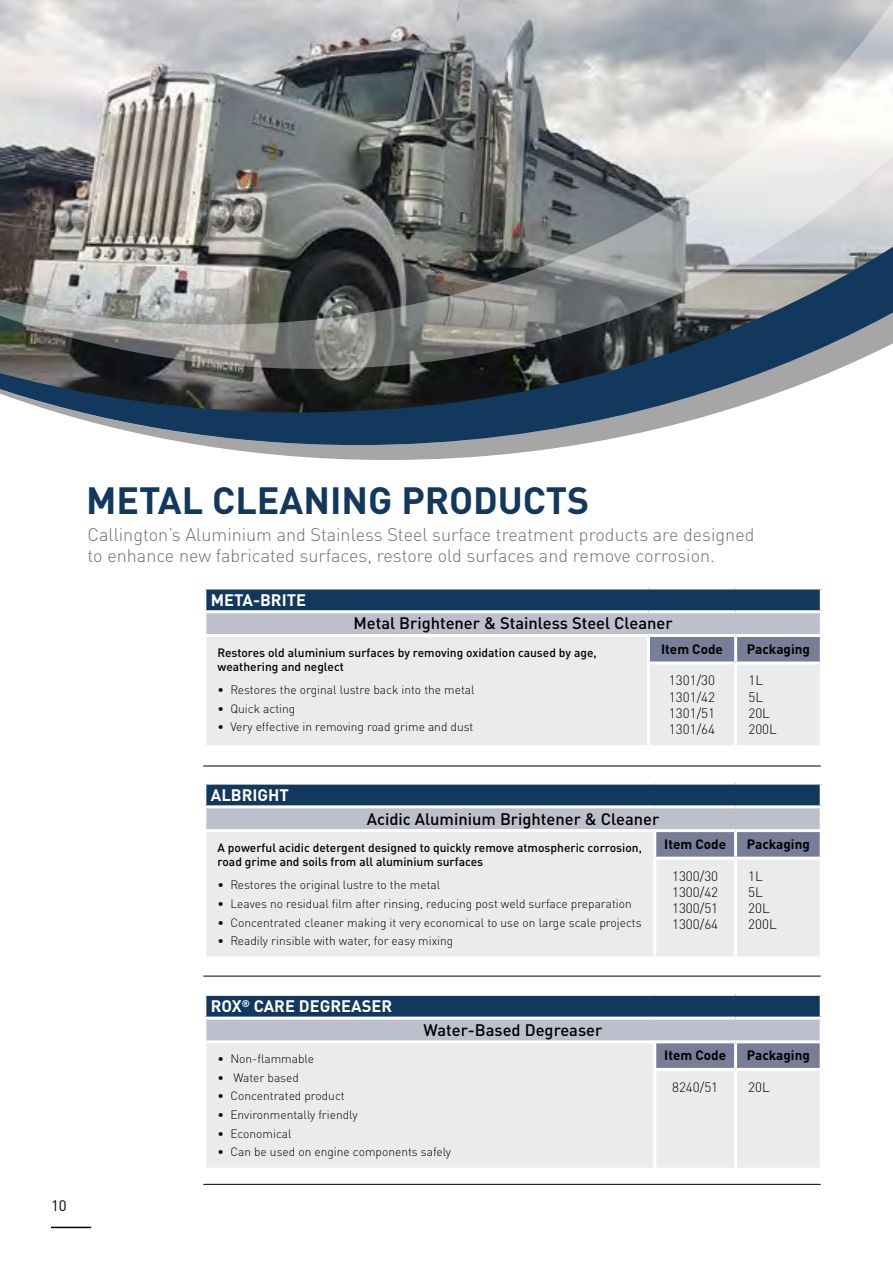
<style>
.page{position:relative;width:893px;height:1263px;background:#fff}
.page>*{position:absolute;margin:0;border:0;box-sizing:border-box;transform-origin:0 0}
.t1{font:700 37.5px "DIN Pro";color:#13385e}
.t2{font:300 18px/21.6px "DIN Pro";color:#6d6f71}
.t3{font:500 16.5px "DIN Pro";color:#000}
.t4{font:700 16.5px "DIN Pro";color:#fff}
.t5{font:15px "DIN Pro";color:#000}
.t6{font:300 13.5px/16.2px "DIN Pro";color:#000;text-align:justify}
.t7{font:700 13.5px "DIN Pro";color:#000}
.t8{font:300 12px "DIN Pro";color:#000}
.t9{font:500 12px/14.4px "DIN Pro";color:#000}
</style>
<div class="page">
<svg style="left:200px;top:445px;width:376px;height:15px;fill:#a6a6a6"></svg>
<svg style="left:0;top:369px;width:838px;height:76px"></svg>
<svg style="left:0;top:0;width:892px;height:369px;background:#949697"></svg>
<svg style="left:892px;top:0;width:1px;height:344px"></svg>
<hr style="left:51px;top:1227px;width:40px;height:1px;background:#000">
<div style="left:205px;top:588px;width:616px;height:24px;background:#12385e"></div>
<div style="left:205px;top:612px;width:616px;height:23px;background:#bdbfcd"></div>
<div style="left:206px;top:637px;width:614px;height:108px;background:#ebebee"></div>
<div style="left:650px;top:637px;width:170px;height:24px;background:#797e98"></div>
<hr style="left:203px;top:586px;width:445px;height:3px;background:#fff">
<hr style="left:203px;top:589px;width:3px;height:21px;background:#fff">
<hr style="left:648px;top:586px;width:88px;height:3px;background:#fff">
<hr style="left:736px;top:586px;width:87px;height:3px;background:#fff">
<hr style="left:820px;top:589px;width:3px;height:21px;background:#fff">
<hr style="left:203px;top:610px;width:445px;height:3px;background:#fff">
<hr style="left:203px;top:613px;width:3px;height:21px;background:#fff">
<hr style="left:648px;top:610px;width:88px;height:3px;background:#fff">
<hr style="left:736px;top:610px;width:87px;height:3px;background:#fff">
<hr style="left:820px;top:613px;width:3px;height:21px;background:#fff">
<hr style="left:203px;top:634px;width:445px;height:3px;background:#fff">
<hr style="left:648px;top:634px;width:88px;height:3px;background:#fff">
<hr style="left:736px;top:634px;width:87px;height:3px;background:#fff">
<hr style="left:647px;top:637px;width:3px;height:24px;background:#fff">
<hr style="left:734px;top:637px;width:3px;height:24px;background:#fff">
<hr style="left:734px;top:664px;width:3px;height:81px;background:#fff">
<hr style="left:647px;top:661px;width:89px;height:3px;background:#fff">
<hr style="left:647px;top:664px;width:3px;height:81px;background:#fff">
<hr style="left:736px;top:661px;width:87px;height:3px;background:#fff">
<hr style="left:203px;top:766px;width:618px;height:1px;background:#000">
<div style="left:205px;top:783px;width:616px;height:24px;background:#12385e"></div>
<div style="left:205px;top:807px;width:616px;height:24px;background:#bdbfcd"></div>
<div style="left:206px;top:832px;width:614px;height:124px;background:#ebebee"></div>
<svg style="left:656px;top:832px;width:164px;height:25px;background:#7b809a"></svg>
<hr style="left:203px;top:782px;width:452px;height:3px;background:#fff">
<hr style="left:203px;top:785px;width:3px;height:20px;background:#fff">
<hr style="left:655px;top:782px;width:80px;height:3px;background:#fff">
<hr style="left:735px;top:782px;width:88px;height:3px;background:#fff">
<hr style="left:820px;top:785px;width:3px;height:20px;background:#fff">
<hr style="left:203px;top:805px;width:452px;height:3px;background:#fff">
<hr style="left:203px;top:808px;width:3px;height:21px;background:#fff">
<hr style="left:655px;top:805px;width:80px;height:3px;background:#fff">
<hr style="left:735px;top:805px;width:88px;height:3px;background:#fff">
<hr style="left:820px;top:808px;width:3px;height:21px;background:#fff">
<hr style="left:203px;top:829px;width:452px;height:3px;background:#fff">
<hr style="left:655px;top:829px;width:80px;height:3px;background:#fff">
<hr style="left:735px;top:829px;width:88px;height:3px;background:#fff">
<hr style="left:653px;top:832px;width:3px;height:25px;background:#fff">
<hr style="left:734px;top:832px;width:3px;height:25px;background:#fff">
<hr style="left:734px;top:860px;width:3px;height:96px;background:#fff">
<hr style="left:653px;top:857px;width:82px;height:3px;background:#fff">
<hr style="left:653px;top:860px;width:3px;height:96px;background:#fff">
<hr style="left:735px;top:857px;width:88px;height:3px;background:#fff">
<hr style="left:203px;top:976px;width:618px;height:1px;background:#000">
<div style="left:205px;top:994px;width:616px;height:24px;background:#12385e"></div>
<div style="left:205px;top:1018px;width:616px;height:24px;background:#bdbfcd"></div>
<div style="left:206px;top:1043px;width:614px;height:125px;background:#ebebee"></div>
<svg style="left:656px;top:1043px;width:164px;height:25px;background:#7b809a"></svg>
<hr style="left:203px;top:993px;width:452px;height:3px;background:#fff">
<hr style="left:203px;top:996px;width:3px;height:20px;background:#fff">
<hr style="left:655px;top:993px;width:80px;height:3px;background:#fff">
<hr style="left:735px;top:993px;width:88px;height:3px;background:#fff">
<hr style="left:820px;top:996px;width:3px;height:20px;background:#fff">
<hr style="left:203px;top:1016px;width:452px;height:3px;background:#fff">
<hr style="left:203px;top:1019px;width:3px;height:21px;background:#fff">
<hr style="left:655px;top:1016px;width:80px;height:3px;background:#fff">
<hr style="left:735px;top:1016px;width:88px;height:3px;background:#fff">
<hr style="left:820px;top:1019px;width:3px;height:21px;background:#fff">
<hr style="left:203px;top:1040px;width:452px;height:3px;background:#fff">
<hr style="left:655px;top:1040px;width:80px;height:3px;background:#fff">
<hr style="left:735px;top:1040px;width:88px;height:3px;background:#fff">
<hr style="left:653px;top:1043px;width:3px;height:25px;background:#fff">
<hr style="left:734px;top:1043px;width:3px;height:25px;background:#fff">
<hr style="left:734px;top:1071px;width:3px;height:97px;background:#fff">
<hr style="left:653px;top:1068px;width:82px;height:3px;background:#fff">
<hr style="left:653px;top:1071px;width:3px;height:97px;background:#fff">
<hr style="left:735px;top:1068px;width:88px;height:3px;background:#fff">
<hr style="left:203px;top:1184px;width:618px;height:1px;background:#000">
<p class="t5" style="left:51px;top:1194px;width:17px">10</p>
<h1 class="t1" style="left:86px;top:469px;width:505px">METAL CLEANING PRODUCTS</h1>
<h2 class="t2" style="left:88px;top:522px;width:668px">Callington’s Aluminium and Stainless Steel surface treatment products are designed to enhance new fabricated surfaces, restore old surfaces and remove corrosion.</h2>
<h3 class="t4" style="left:211px;top:586px;width:97px">META-BRITE</h3>
<h3 class="t3" style="left:353px;top:610px;width:321px">Metal Brightener &amp; Stainless Steel Cleaner</h3>
<p class="t9" style="left:218px;top:644px;width:381px">Restores old aluminium surfaces by removing oxidation caused by age, weathering and neglect</p>
<p class="t8" style="left:218px;top:680px;width:259px">• Restores the orginal lustre back into the metal</p>
<p class="t8" style="left:218px;top:699px;width:79px">• Quick acting</p>
<p class="t8" style="left:218px;top:718px;width:257px">• Very effective in removing road grime and dust</p>
<p class="t7" style="left:661px;top:637px;width:63px">Item Code</p>
<p class="t7" style="left:747px;top:637px;width:65px">Packaging</p>
<p class="t6" style="left:669px;top:671px;width:48px">1301/30<br>1301/42<br>1301/51<br>1301/64</p>
<p class="t6" style="left:748px;top:671px;width:30px;text-align:left">1L<br>5L<br>20L<br>200L</p>
<h3 class="t4" style="left:211px;top:781px;width:80px">ALBRIGHT</h3>
<h3 class="t3" style="left:367px;top:805px;width:294px">Acidic Aluminium Brightener &amp; Cleaner</h3>
<p class="t9" style="left:218px;top:839px;width:426px">A powerful acidic detergent designed to quickly remove atmospheric corrosion, road grime and soils from all aluminium surfaces</p>
<p class="t8" style="left:218px;top:876px;width:224px">• Restores the original lustre to the metal</p>
<p class="t8" style="left:218px;top:894px;width:416px">• Leaves no residual film after rinsing, reducing post weld surface preparation</p>
<p class="t8" style="left:218px;top:913px;width:426px">• Concentrated cleaner making it very economical to use on large scale projects</p>
<p class="t8" style="left:218px;top:931px;width:237px">• Readily rinsible with water, for easy mixing</p>
<p class="t7" style="left:664px;top:832px;width:63px">Item Code</p>
<p class="t7" style="left:747px;top:832px;width:65px">Packaging</p>
<p class="t6" style="left:672px;top:866px;width:48px">1300/30<br>1300/42<br>1300/51<br>1300/64</p>
<p class="t6" style="left:748px;top:866px;width:30px;text-align:left">1L<br>5L<br>20L<br>200L</p>
<h3 class="t4" style="left:211px;top:992px;width:183px">ROX<sup>®</sup> CARE DEGREASER</h3>
<h3 class="t3" style="left:424px;top:1016px;width:180px">Water-Based Degreaser</h3>
<p class="t8" style="left:218px;top:1049px;width:98px">• Non-flammable</p>
<p class="t8" style="left:218px;top:1068px;width:83px">• Water based</p>
<p class="t8" style="left:218px;top:1087px;width:129px">• Concentrated product</p>
<p class="t8" style="left:218px;top:1105px;width:141px">• Environmentally friendly</p>
<p class="t8" style="left:218px;top:1124px;width:76px">• Economical</p>
<p class="t8" style="left:218px;top:1143px;width:235px">• Can be used on engine components safely</p>
<p class="t7" style="left:664px;top:1044px;width:63px">Item Code</p>
<p class="t7" style="left:747px;top:1044px;width:65px">Packaging</p>
<p class="t6" style="left:672px;top:1077px;width:48px">8240/51</p>
<p class="t6" style="left:748px;top:1077px;width:23px">20L</p>
</div>
